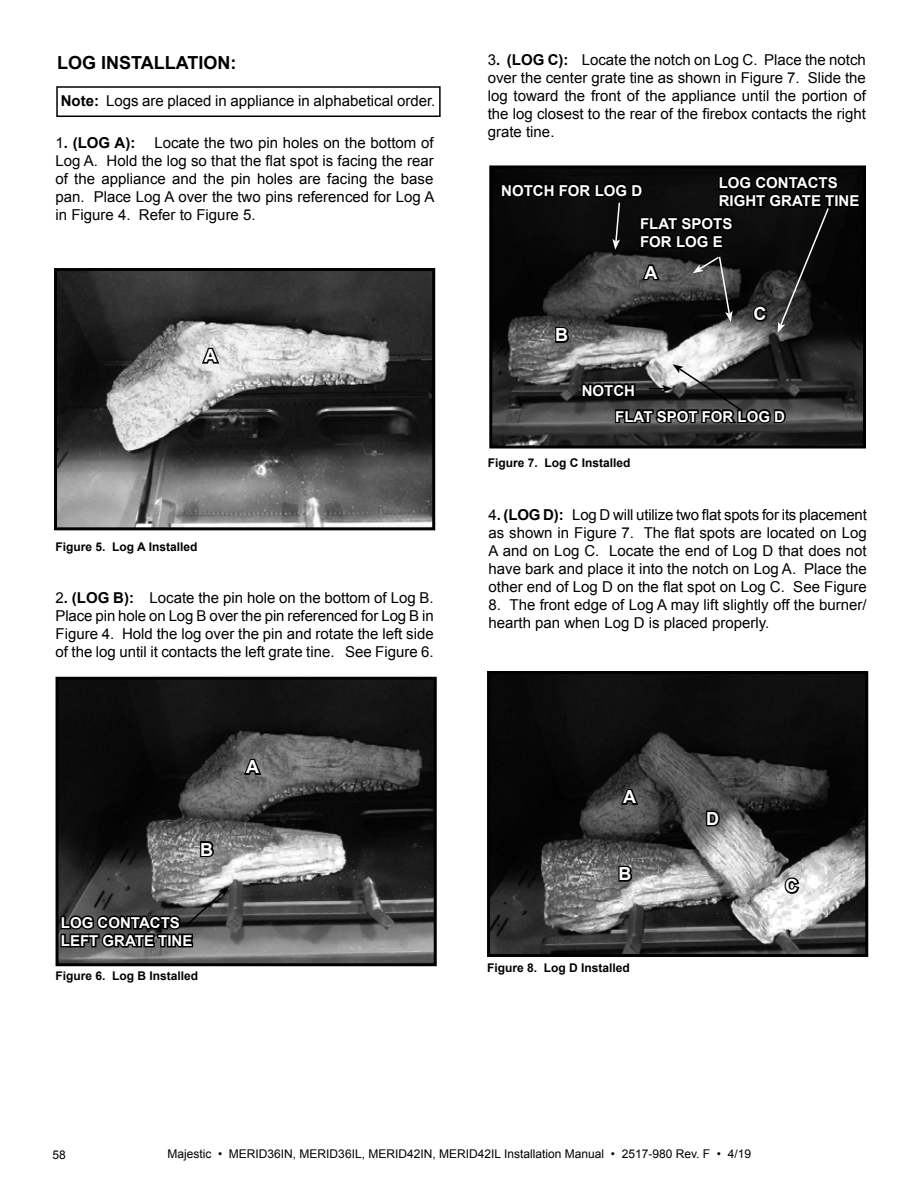
<style>
.page{position:relative;width:917px;height:1188px;background:#fff}
.page>*{position:absolute;margin:0;border:0;box-sizing:border-box;transform-origin:0 0}
.t1{font:700 18px "Arial";color:#000}
.t2{font:700 18px "Arial";color:#fff}
.t3{font:15px/18px "Arial";color:#000;text-align:justify}
.t4{font:700 15px/18px "Arial";color:#fff}
.t5{font:700 15px "Arial";color:#000}
.t6{font:12px "Arial";color:#000}
.t7{font:700 12px "Arial";color:#000}
.s1{font-weight:700}
.s2{font-weight:400}
</style>
<div class="page">
<img style="left:491px;top:675px;width:373px;height:278px">
<div style="left:487px;top:671px;width:381px;height:286px;border:3px solid #000"></div>
<img style="left:493px;top:169px;width:369px;height:275px">
<div style="left:489px;top:165px;width:377px;height:283px;border:3px solid #000"></div>
<img style="left:58px;top:272px;width:373px;height:254px">
<div style="left:54px;top:268px;width:381px;height:262px;border:3px solid #000"></div>
<img style="left:60px;top:681px;width:373px;height:281px">
<div style="left:56px;top:677px;width:381px;height:289px;border:3px solid #000"></div>
<svg style="left:242px;top:755px;width:21px;height:21px"></svg>
<svg style="left:200px;top:344px;width:21px;height:21px"></svg>
<svg style="left:618px;top:785px;width:22px;height:21px"></svg>
<svg style="left:199px;top:839px;width:17px;height:20px"></svg>
<svg style="left:617px;top:864px;width:17px;height:19px"></svg>
<svg style="left:782px;top:875px;width:19px;height:21px"></svg>
<svg style="left:580px;top:364px;width:208px;height:62px;background:#3c3c3c"></svg>
<svg style="left:704px;top:808px;width:17px;height:20px"></svg>
<svg style="left:499px;top:171px;width:362px;height:173px;background:#1e1e1e"></svg>
<svg style="left:59px;top:887px;width:170px;height:66px;background:#424242"></svg>
<div style="left:56px;top:86px;width:384px;height:31px;border:2px solid #000"></div>
<p class="t1" style="left:57px;top:50px;width:181px">LOG INSTALLATION:</p>
<p class="t3" style="left:61px;top:92px;width:376px"><span class="s1">Note:</span> Logs are placed in appliance in alphabetical order.</p>
<p class="t3" style="left:55px;top:134px;width:380px;text-indent:99px">Locate the two pin holes on the bottom of Log A. Hold the log so that the flat spot is facing the rear of the appliance and the pin holes are facing the base pan. Place Log A over the two pins referenced for Log A in Figure 4. Refer to Figure 5.</p>
<p class="t5" style="left:55px;top:133px;width:81px"><span class="s2">1</span>. (LOG A):</p>
<p class="t2" style="left:204px;top:344px;width:14px">A</p>
<p class="t7" style="left:56px;top:538px;width:143px">Figure 5. Log A Installed</p>
<p class="t3" style="left:56px;top:589px;width:380px">2<span class="s1">. (LOG B):</span> Locate the pin hole on the bottom of Log B.<br>Place pin hole on Log B over the pin referenced for Log B in Figure 4. Hold the log over the pin and rotate the left side of the log until it contacts the left grate tine. See Figure 6.</p>
<p class="t2" style="left:200px;top:837px;width:14px">B</p>
<p class="t4" style="left:61px;top:914px;width:133px">LOG CONTACTS<br>LEFT GRATE TINE</p>
<p class="t7" style="left:56px;top:968px;width:144px">Figure 6. Log B Installed</p>
<p class="t2" style="left:246px;top:755px;width:14px">A</p>
<p class="t3" style="left:488px;top:51px;width:380px">3<span class="s1">. (LOG C):</span> Locate the notch on Log C. Place the notch over the center grate tine as shown in Figure 7. Slide the log toward the front of the appliance until the portion of the log closest to the rear of the firebox contacts the right grate tine.</p>
<p class="t4" style="left:501px;top:182px;width:142px">NOTCH FOR LOG D</p>
<p class="t4" style="left:718px;top:174px;width:142px">LOG CONTACTS<br>RIGHT GRATE TINE</p>
<p class="t4" style="left:640px;top:215px;width:94px">FLAT SPOTS<br>FOR LOG E</p>
<p class="t2" style="left:555px;top:323px;width:14px">B</p>
<p class="t2" style="left:644px;top:260px;width:14px">A</p>
<p class="t2" style="left:753px;top:302px;width:14px">C</p>
<p class="t4" style="left:581px;top:382px;width:55px">NOTCH</p>
<p class="t4" style="left:615px;top:408px;width:171px">FLAT SPOT FOR LOG D</p>
<p class="t7" style="left:488px;top:455px;width:144px">Figure 7. Log C Installed</p>
<p class="t3" style="left:488px;top:506px;width:380px">4<span class="s1">. (LOG D):</span> Log D will utilize two flat spots for its placement as shown in Figure 7. The flat spots are located on Log A and on Log C. Locate the end of Log D that does not have bark and place it into the notch on Log A. Place the other end of Log D on the flat spot on Log C. See Figure</p>
<p class="t3" style="left:488px;top:596px;width:380px">8. The front edge of Log A may lift slightly off the burner/ hearth pan when Log D is placed properly.</p>
<p class="t2" style="left:623px;top:785px;width:14px">A</p>
<p class="t2" style="left:618px;top:862px;width:14px">B</p>
<p class="t7" style="left:487px;top:960px;width:144px">Figure 8. Log D Installed</p>
<p class="t2" style="left:706px;top:807px;width:14px">D</p>
<p class="t2" style="left:785px;top:874px;width:14px">C</p>
<p class="t6" style="left:52px;top:1147px;width:15px">58</p>
<p class="t6" style="left:167px;top:1146px;width:585px">Majestic • MERID36IN, MERID36IL, MERID42IN, MERID42IL Installation Manual • 2517-980 Rev. F • 4/19</p>
</div>
